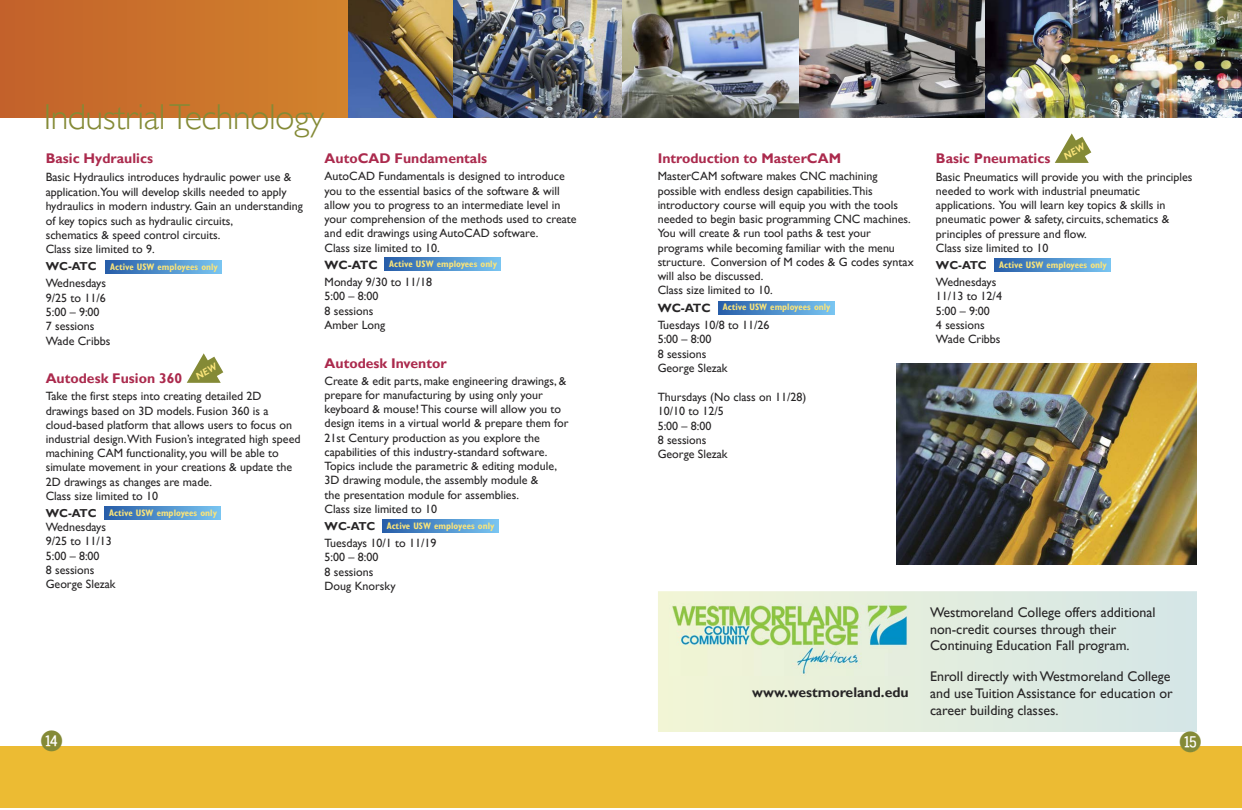
<style>
.page{position:relative;width:1242px;height:810px;background:#fff}
.page>*{position:absolute;margin:0;border:0;box-sizing:border-box;transform-origin:0 0}
.t1{font:300 36px "Gill Sans";letter-spacing:-.015em;color:#848a36}
.t2{font:28px "Fyra Numeric Circle Closed";color:#848a36}
.t3{font:14px/16.8px "Gill Sans";color:#272526}
.t4{font:700 14px "Gill Sans";color:#ab2a4d}
.t5{font:700 14px "Gill Sans";color:#272526}
.t6{font:12px/14.2px "Gill Sans";color:#272526}
.t7{font:700 12px "Gill Sans";color:#272526}
.t8{font:700 11.5px "Gill Sans";color:#272526}
.t9{font:700 condensed 9.3px "Gill Sans";color:#fae47a}
</style>
<div class="page">
<svg style="left:0;top:0;width:349px;height:118px;background:#ca722b"></svg>
<svg style="left:995px;top:259px;width:116px;height:13px;background:#5091cd"></svg>
<svg style="left:718px;top:301px;width:116px;height:13px;background:#5090cc"></svg>
<svg style="left:385px;top:258px;width:116px;height:13px;background:#5091cd"></svg>
<img style="left:669px;top:603px;width:241px;height:72px">
<img style="left:897px;top:363px;width:300px;height:202px">
<svg style="left:106px;top:260px;width:116px;height:14px;background:#5091cd"></svg>
<svg style="left:105px;top:507px;width:116px;height:13px;background:#5091cd"></svg>
<div style="left:0;top:747px;width:1242px;height:61px;background:#ecbb33"></div>
<svg style="left:382px;top:520px;width:116px;height:13px;background:#5090cc"></svg>
<img style="left:621px;top:0;width:178px;height:118px">
<img style="left:349px;top:0;width:104px;height:118px">
<div style="left:1180px;top:732px;width:21px;height:20px;background:#fff;border-radius:50%"></div>
<img style="left:453px;top:0;width:168px;height:118px">
<img style="left:799px;top:0;width:186px;height:118px">
<img style="left:985px;top:0;width:257px;height:118px">
<svg style="left:207px;top:356px;width:16px;height:21px"></svg>
<svg style="left:1075px;top:136px;width:16px;height:21px"></svg>
<h1 class="t1" style="left:44px;top:96px;width:282px">Industrial Technology</h1>
<p class="t4" style="left:46px;top:150px;width:109px">Basic Hydraulics</p>
<p class="t6" style="left:46px;top:170px;width:259px">Basic Hydraulics introduces hydraulic power use &amp; application.You will develop skills needed to apply hydraulics in modern industry. Gain an understanding of key topics such as hydraulic circuits,<br>schematics &amp; speed control circuits.<br>Class size limited to 9.</p>
<p class="t8" style="left:46px;top:260px;width:52px">WC-ATC</p>
<p class="t6" style="left:46px;top:276px;width:66px">Wednesdays<br>9/25 to 11/6<br>5:00 – 9:00<br>7 sessions<br>Wade Cribbs</p>
<p class="t4" style="left:46px;top:370px;width:138px">Autodesk Fusion 360</p>
<p class="t6" style="left:46px;top:389px;width:256px">Take the first steps into creating detailed 2D drawings based on 3D models. Fusion 360 is a cloud-based platform that allows users to focus on industrial design.With Fusion’s integrated high speed machining CAM functionality, you will be able to simulate movement in your creations &amp; update the 2D drawings as changes are made.<br>Class size limited to 10</p>
<p class="t8" style="left:46px;top:506px;width:52px">WC-ATC</p>
<p class="t6" style="left:46px;top:520px;width:71px">Wednesdays<br>9/25 to 11/13<br>5:00 – 8:00<br>8 sessions<br>George Slezak</p>
<p class="t9" style="left:110px;top:261px;width:109px">Active USW employees only</p>
<p class="t9" style="left:109px;top:507px;width:109px">Active USW employees only</p>
<p class="t4" style="left:325px;top:150px;width:164px">AutoCAD Fundamentals</p>
<p class="t6" style="left:325px;top:169px;width:253px">AutoCAD Fundamentals is designed to introduce you to the essential basics of the software &amp; will allow you to progress to an intermediate level in your comprehension of the methods used to create and edit drawings using AutoCAD software.<br>Class size limited to 10.</p>
<p class="t7" style="left:325px;top:258px;width:55px">WC-ATC</p>
<p class="t6" style="left:325px;top:275px;width:109px">Monday 9/30 to 11/18<br>5:00 – 8:00<br>8 sessions<br>Amber Long</p>
<p class="t4" style="left:325px;top:355px;width:124px">Autodesk Inventor</p>
<p class="t6" style="left:325px;top:374px;width:245px">Create &amp; edit parts, make engineering drawings, &amp; prepare for manufacturing by using only your keyboard &amp; mouse! This course will allow you to design items in a virtual world &amp; prepare them for 21st Century production as you explore the capabilities of this industry-standard software.<br>Topics include the parametric &amp; editing module, 3D drawing module, the assembly module &amp;<br>the presentation module for assemblies.<br>Class size limited to 10</p>
<p class="t8" style="left:325px;top:519px;width:52px">WC-ATC</p>
<p class="t6" style="left:325px;top:536px;width:113px">Tuesdays 10/1 to 11/19<br>5:00 – 8:00<br>8 sessions<br>Doug Knorsky</p>
<p class="t9" style="left:389px;top:258px;width:109px">Active USW employees only</p>
<p class="t9" style="left:387px;top:520px;width:109px">Active USW employees only</p>
<h2 class="t2" style="left:40px;top:725px;width:25px">t</h2>
<p class="t4" style="left:658px;top:150px;width:185px">Introduction to MasterCAM</p>
<p class="t6" style="left:658px;top:169px;width:258px">MasterCAM software makes CNC machining possible with endless design capabilities.This introductory course will equip you with the tools needed to begin basic programming CNC machines.<br>You will create &amp; run tool paths &amp; test your programs while becoming familiar with the menu structure. Conversion of M codes &amp; G codes syntax will also be discussed.<br>Class size limited to 10.</p>
<p class="t7" style="left:658px;top:300px;width:55px">WC-ATC</p>
<p class="t6" style="left:658px;top:318px;width:113px">Tuesdays 10/8 to 11/26<br>5:00 – 8:00<br>8 sessions<br>George Slezak</p>
<p class="t6" style="left:658px;top:390px;width:150px">Thursdays (No class on 11/28)<br>10/10 to 12/5<br>5:00 – 8:00<br>8 sessions<br>George Slezak</p>
<p class="t9" style="left:723px;top:302px;width:109px">Active USW employees only</p>
<p class="t4" style="left:936px;top:150px;width:116px">Basic Pneumatics</p>
<p class="t6" style="left:936px;top:170px;width:258px">Basic Pneumatics will provide you with the principles needed to work with industrial pneumatic applications. You will learn key topics &amp; skills in pneumatic power &amp; safety, circuits, schematics &amp; principles of pressure and flow.<br>Class size limited to 10</p>
<p class="t8" style="left:936px;top:258px;width:52px">WC-ATC</p>
<p class="t6" style="left:936px;top:275px;width:68px">Wednesdays<br>11/13 to 12/4<br>5:00 – 9:00<br>4 sessions<br>Wade Cribbs</p>
<p class="t9" style="left:999px;top:259px;width:109px">Active USW employees only</p>
<p class="t5" style="left:752px;top:684px;width:158px">www.westmoreland.edu</p>
<p class="t3" style="left:930px;top:604px;width:227px">Westmoreland College offers additional non-credit courses through their<br>Continuing Education Fall program.</p>
<p class="t3" style="left:930px;top:668px;width:244px">Enroll directly with Westmoreland College and use Tuition Assistance for education or career building classes.</p>
<h2 class="t2" style="left:1179px;top:726px;width:25px">y</h2>
</div>
